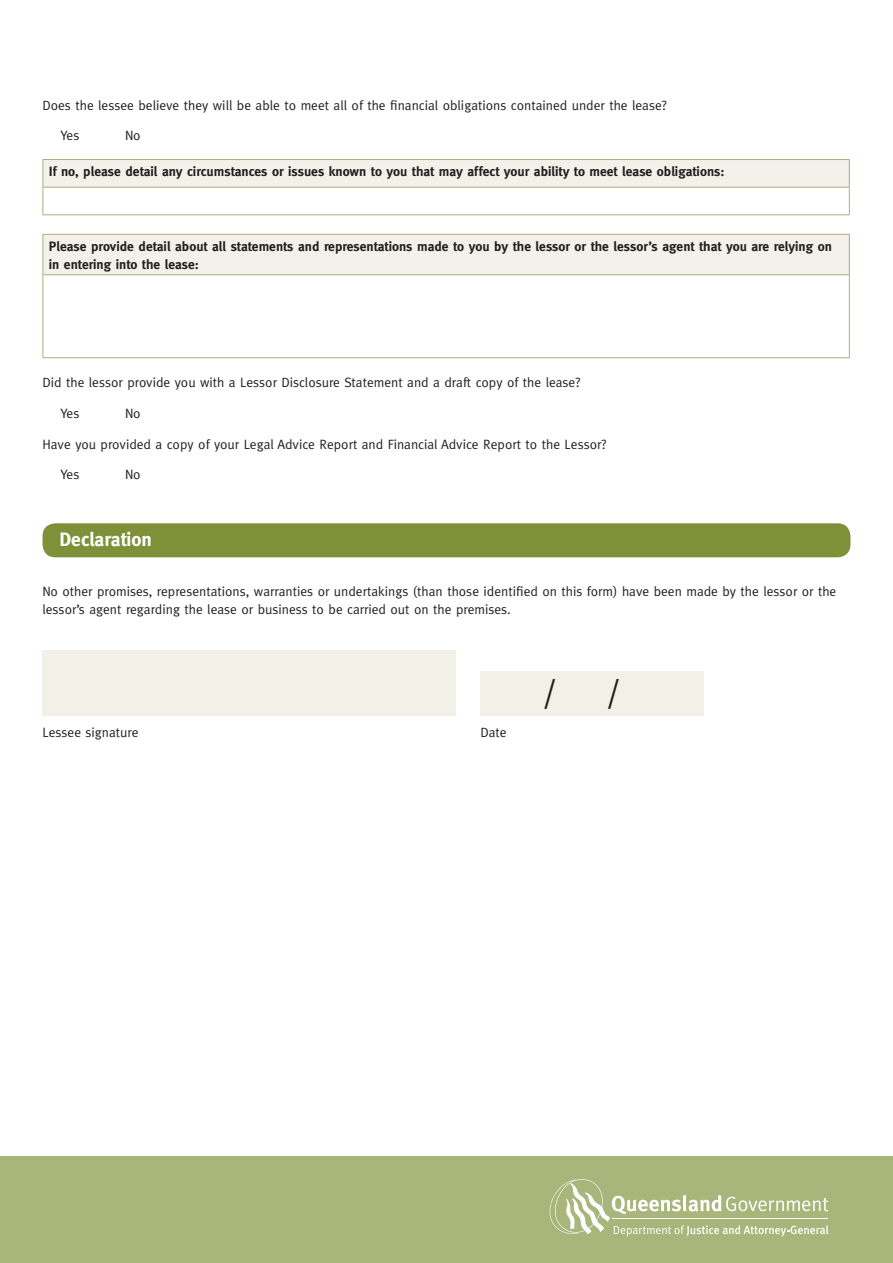
<style>
.page{position:relative;width:893px;height:1263px;background:#fff}
.page>*{position:absolute;margin:0;border:0;box-sizing:border-box;transform-origin:0 0}
.t1{font:33px "Meta";color:#231f20}
.t2{font:700 19.5px "Meta";color:#fff}
.t3{font:13.5px/18px "Meta";color:#231f20}
.t4{font:700 13.5px/18px "Meta";color:#231f20}
</style>
<div class="page">
<div style="left:0;top:1156px;width:893px;height:107px;background:#aab57c"></div>
<svg style="left:549px;top:1179px;width:279px;height:57px"></svg>
<div style="left:43px;top:160px;width:806px;height:27px;background:#f4f1ea"></div>
<hr style="left:43px;top:159px;width:807px;height:1px;background:#b1aa7d">
<hr style="left:43px;top:187px;width:807px;height:1px;background:#b1aa7d">
<svg style="left:43px;top:160px;width:1px;height:54px"></svg>
<svg style="left:849px;top:160px;width:1px;height:54px"></svg>
<hr style="left:43px;top:214px;width:807px;height:1px;background:#b1aa7d">
<div style="left:43px;top:234px;width:806px;height:41px;background:#f4f1ea"></div>
<hr style="left:43px;top:234px;width:807px;height:1px;background:#b1aa7d">
<hr style="left:43px;top:235px;width:1px;height:39px;background:#b1aa7d">
<hr style="left:849px;top:235px;width:1px;height:39px;background:#b1aa7d">
<hr style="left:43px;top:274px;width:807px;height:1px;background:#b1aa7d">
<svg style="left:43px;top:275px;width:1px;height:82px"></svg>
<svg style="left:849px;top:275px;width:1px;height:82px"></svg>
<hr style="left:43px;top:357px;width:807px;height:1px;background:#b1aa7d">
<div style="left:43px;top:523px;width:807px;height:34px;background:#809039;border-radius:13px"></div>
<div style="left:43px;top:651px;width:413px;height:65px;background:#f2f0e7"></div>
<div style="left:480px;top:671px;width:224px;height:45px;background:#f2f0e7"></div>
<p class="t3" style="left:43px;top:96px;width:626px">Does the lessee believe they will be able to meet all of the financial obligations contained under the lease?</p>
<p class="t3" style="left:61px;top:127px;width:20px">Yes</p>
<p class="t3" style="left:125px;top:127px;width:17px">No</p>
<p class="t4" style="left:49px;top:162px;width:677px">If no, please detail any circumstances or issues known to you that may affect your ability to meet lease obligations:</p>
<p class="t4" style="left:49px;top:237px;width:784px">Please provide detail about all statements and representations made to you by the lessor or the lessor’s agent that you are relying on in entering into the lease:</p>
<p class="t3" style="left:43px;top:373px;width:539px">Did the lessor provide you with a Lessor Disclosure Statement and a draft copy of the lease?</p>
<p class="t3" style="left:61px;top:404px;width:20px">Yes</p>
<p class="t3" style="left:125px;top:404px;width:17px">No</p>
<p class="t3" style="left:43px;top:435px;width:565px">Have you provided a copy of your Legal Advice Report and Financial Advice Report to the Lessor?</p>
<p class="t3" style="left:61px;top:465px;width:20px">Yes</p>
<p class="t3" style="left:125px;top:465px;width:17px">No</p>
<h2 class="t2" style="left:60px;top:528px;width:94px">Declaration</h2>
<p class="t3" style="left:43px;top:582px;width:795px">No other promises, representations, warranties or undertakings (than those identified on this form) have been made by the lessor or the lessor’s agent regarding the lease or business to be carried out on the premises.</p>
<p class="t3" style="left:43px;top:723px;width:97px">Lessee signature</p>
<p class="t3" style="left:480px;top:723px;width:28px">Date</p>
<h1 class="t1" style="left:545px;top:674px;width:10px">/</h1>
<h1 class="t1" style="left:609px;top:674px;width:10px">/</h1>
</div>
